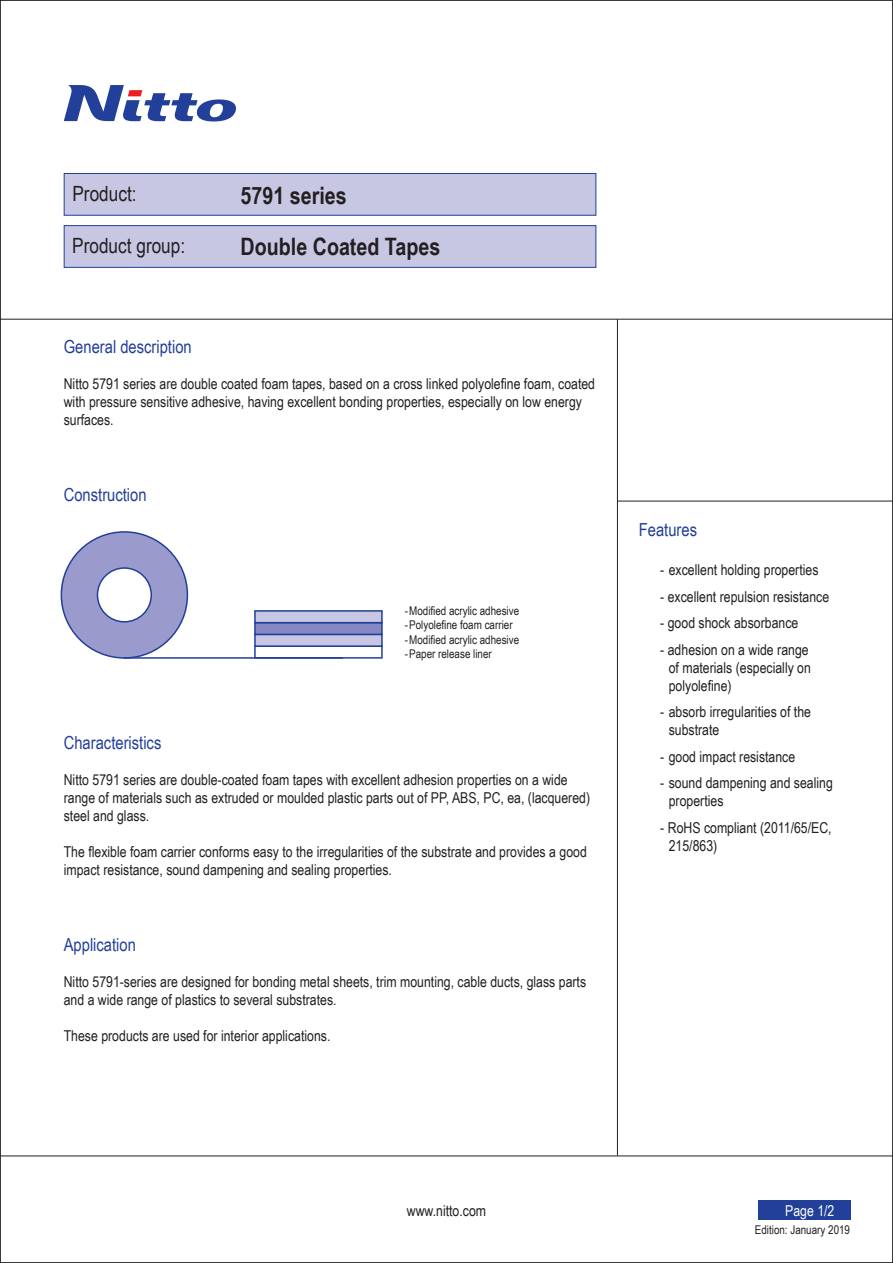
<style>
.page{position:relative;width:893px;height:1263px;background:#fff}
.page>*{position:absolute;margin:0;border:0;box-sizing:border-box;transform-origin:0 0}
.t1{font:700 24px/51px "Arial Narrow";color:#231f20}
.t2{font:21px "Arial Narrow";color:#231f20}
.t3{font:18px "Arial Narrow";color:#223f99}
.t4{font:15px/18px "Arial Narrow";color:#231f20}
.t5{font:15px "Arial Narrow";color:#fff}
.t6{font:12px/14.4px "Arial Narrow";color:#231f20}
</style>
<div class="page">
<hr style="left:0;top:319px;width:893px;height:1px;background:#231f20">
<hr style="left:0;top:1155px;width:893px;height:1px;background:#231f20">
<hr style="left:617px;top:319px;width:1px;height:836px;background:#231f20">
<hr style="left:618px;top:501px;width:275px;height:1px;background:#231f20">
<div style="left:758px;top:1200px;width:92px;height:20px;background:#223f99"></div>
<div style="left:64px;top:173px;width:532px;height:43px;background:#c7c7e3;border:1px solid #223f99"></div>
<div style="left:64px;top:225px;width:532px;height:43px;background:#c7c7e3;border:1px solid #223f99"></div>
<svg style="left:64px;top:85px;width:172px;height:36px"></svg>
<div style="left:61px;top:532px;width:126px;height:126px;background:#9a9bcc;border-radius:50%"></div>
<div style="left:97px;top:568px;width:54px;height:54px;background:#fff;border-radius:50%"></div>
<div style="left:97px;top:567px;width:55px;height:55px;border:2px solid #223f99;border-radius:50%"></div>
<hr style="left:124px;top:657px;width:219px;height:2px;background:#223f99">
<div style="left:254px;top:645px;width:129px;height:14px;border:2px solid #223f99"></div>
<div style="left:254px;top:634px;width:129px;height:13px;background:#c7c7e3;border:2px solid #223f99"></div>
<div style="left:254px;top:622px;width:129px;height:13px;background:#8588c2;border:2px solid #223f99"></div>
<div style="left:254px;top:610px;width:129px;height:13px;background:#c7c7e3;border:2px solid #223f99"></div>
<h2 class="t2" style="left:72px;top:179px;width:66px">Product:</h2>
<h2 class="t2" style="left:72px;top:230px;width:114px">Product group:</h2>
<h1 class="t1" style="left:241px;top:169px;width:201px">5791 series<br>Double Coated Tapes</h1>
<p class="t3" style="left:64px;top:334px;width:129px">General description</p>
<p class="t4" style="left:64px;top:374px;width:533px">Nitto 5791 series are double coated foam tapes, based on a cross linked polyolefine foam, coated with pressure sensitive adhesive, having excellent bonding properties, especially on low energy surfaces.</p>
<p class="t3" style="left:64px;top:481px;width:84px">Construction</p>
<p class="t6" style="left:405px;top:603px;width:116px">-Modified acrylic adhesive -Polyolefine foam carrier -Modified acrylic adhesive -Paper release liner</p>
<p class="t3" style="left:64px;top:730px;width:99px">Characteristics</p>
<p class="t4" style="left:64px;top:770px;width:528px">Nitto 5791 series are double-coated foam tapes with excellent adhesion properties on a wide range of materials such as extruded or moulded plastic parts out of PP, ABS, PC, ea, (lacquered) steel and glass.</p>
<p class="t4" style="left:64px;top:842px;width:525px">The flexible foam carrier conforms easy to the irregularities of the substrate and provides a good impact resistance, sound dampening and sealing properties.</p>
<p class="t3" style="left:64px;top:931px;width:74px">Application</p>
<p class="t4" style="left:64px;top:972px;width:524px">Nitto 5791-series are designed for bonding metal sheets, trim mounting, cable ducts, glass parts and a wide range of plastics to several substrates.</p>
<p class="t4" style="left:64px;top:1026px;width:268px">These products are used for interior applications.</p>
<p class="t3" style="left:639px;top:516px;width:60px">Features</p>
<p class="t4" style="left:660px;top:560px;width:160px">- excellent holding properties</p>
<p class="t4" style="left:660px;top:587px;width:170px">- excellent repulsion resistance</p>
<p class="t4" style="left:660px;top:613px;width:140px">- good shock absorbance</p>
<p class="t4" style="left:669px;top:640px;width:144px;text-indent:-9px">- adhesion on a wide range of materials (especially on polyolefine)</p>
<p class="t4" style="left:669px;top:702px;width:144px;text-indent:-9px">- absorb irregularities of the substrate</p>
<p class="t4" style="left:660px;top:747px;width:136px">- good impact resistance</p>
<p class="t4" style="left:669px;top:773px;width:166px;text-indent:-9px">- sound dampening and sealing properties</p>
<p class="t4" style="left:669px;top:818px;width:164px;text-indent:-9px">- RoHS compliant (2011/65/EC,<br>215/863)</p>
<p class="t4" style="left:407px;top:1201px;width:81px">www.nitto.com</p>
<p class="t5" style="left:785px;top:1199px;width:51px">Page 1/2</p>
<p class="t6" style="left:755px;top:1222px;width:97px">Edition: January 2019</p>
</div>
